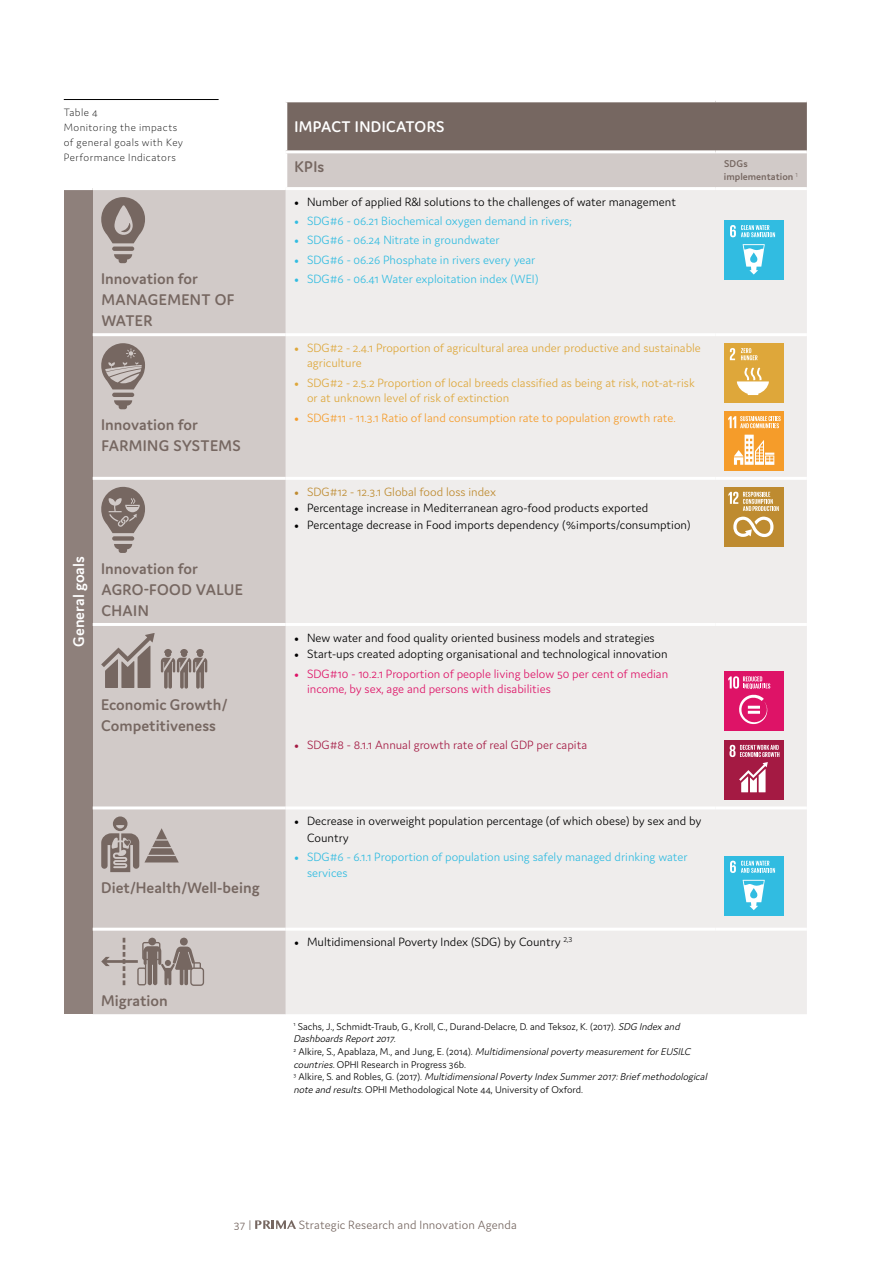
<style>
.page{position:relative;width:893px;height:1263px;background:#fff}
.page>*{position:absolute;margin:0;border:0;box-sizing:border-box;transform-origin:0 0}
.t1{font:600 16.5px/21px "Domus";color:#766761}
.t2{font:600 16.5px "Domus";letter-spacing:.025em;color:#fff}
.t3{font:600 16.5px "Domus";color:#fff}
.t4{font:300 12.75px/16.5px "Domus";color:#000}
.t5{font:300 12.75px/15.3px "Domus";color:#31bce1}
.t6{font:300 12.75px/15.3px "Domus";color:#dea73a}
.t7{font:300 12.75px/15.3px "Domus";color:#de1367}
.t8{font:300 12.75px "Domus";color:#f59c2a}
.t9{font:300 12.75px "Domus";color:#a41a43}
.t10{font:300 12.75px "Domus";letter-spacing:.005em;color:#766761}
.t11{font:300 12.75px "Domus";color:#be8b30}
.t12{font:200 11.25px/15px "Domus";letter-spacing:.035em;color:#000}
.t13{font:300 10.5px/12.6px "Domus";color:#000}
.t14{font:600 10.5px/12.6px "Domus";color:#766761}
.s1{font-family:"Minion Pro";font-weight:400}
.s2{font-style:italic}
</style>
<div class="page">
<svg style="left:255px;top:1220px;width:41px;height:9px"></svg>
<div style="left:287px;top:102px;width:520px;height:48px;background:#766761"></div>
<div style="left:93px;top:153px;width:714px;height:861px;background:#d1cac8"></div>
<div style="left:65px;top:189px;width:28px;height:825px;background:#8e807b"></div>
<div style="left:286px;top:190px;width:521px;height:824px;background:#efedec"></div>
<hr style="left:286px;top:187px;width:429px;height:3px;background:#fff">
<hr style="left:715px;top:187px;width:92px;height:3px;background:#fff">
<hr style="left:93px;top:333px;width:193px;height:3px;background:#fff">
<hr style="left:286px;top:333px;width:429px;height:3px;background:#fff">
<hr style="left:715px;top:333px;width:92px;height:3px;background:#fff">
<hr style="left:93px;top:477px;width:193px;height:3px;background:#fff">
<hr style="left:286px;top:477px;width:429px;height:3px;background:#fff">
<hr style="left:715px;top:477px;width:92px;height:3px;background:#fff">
<hr style="left:93px;top:623px;width:193px;height:3px;background:#fff">
<hr style="left:286px;top:623px;width:429px;height:3px;background:#fff">
<hr style="left:715px;top:623px;width:92px;height:3px;background:#fff">
<hr style="left:93px;top:806px;width:193px;height:3px;background:#fff">
<hr style="left:286px;top:806px;width:429px;height:3px;background:#fff">
<hr style="left:715px;top:806px;width:92px;height:3px;background:#fff">
<hr style="left:93px;top:928px;width:193px;height:3px;background:#fff">
<hr style="left:286px;top:928px;width:429px;height:3px;background:#fff">
<hr style="left:715px;top:928px;width:92px;height:3px;background:#fff">
<hr style="left:284px;top:153px;width:3px;height:34px;background:#fff">
<hr style="left:63px;top:187px;width:30px;height:3px;background:#fff">
<hr style="left:93px;top:187px;width:193px;height:3px;background:#fff">
<svg style="left:101px;top:197px;width:44px;height:66px;background:#a29793"></svg>
<div style="left:724px;top:220px;width:59px;height:60px;background:#31bce1"></div>
<svg style="left:743px;top:244px;width:22px;height:31px"></svg>
<svg style="left:730px;top:225px;width:45px;height:12px"></svg>
<svg style="left:101px;top:343px;width:44px;height:66px;background:#a59b97"></svg>
<div style="left:724px;top:343px;width:59px;height:60px;background:#dea73a"></div>
<svg style="left:730px;top:348px;width:5px;height:12px"></svg>
<svg style="left:737px;top:368px;width:32px;height:27px"></svg>
<svg style="left:741px;top:348px;width:17px;height:12px"></svg>
<div style="left:724px;top:411px;width:59px;height:60px;background:#f59c2a"></div>
<svg style="left:734px;top:435px;width:40px;height:30px"></svg>
<svg style="left:728px;top:416px;width:53px;height:12px"></svg>
<svg style="left:101px;top:486px;width:44px;height:67px;background:#a09490"></svg>
<div style="left:724px;top:487px;width:59px;height:59px;background:#be8b30"></div>
<svg style="left:733px;top:517px;width:40px;height:20px"></svg>
<svg style="left:728px;top:492px;width:51px;height:19px"></svg>
<svg style="left:101px;top:633px;width:54px;height:55px;background:#a69b97"></svg>
<svg style="left:161px;top:649px;width:46px;height:40px;background:#a19692"></svg>
<div style="left:724px;top:740px;width:59px;height:59px;background:#a41a43"></div>
<svg style="left:729px;top:745px;width:50px;height:47px"></svg>
<svg style="left:101px;top:816px;width:78px;height:56px;background:#afa5a2"></svg>
<svg style="left:101px;top:938px;width:103px;height:48px;background:#b3a9a6"></svg>
<hr style="left:64px;top:99px;width:155px;height:1px;background:#000">
<div style="left:724px;top:671px;width:59px;height:60px;background:#de1367"></div>
<svg style="left:728px;top:676px;width:42px;height:48px"></svg>
<div style="left:724px;top:856px;width:59px;height:59px;background:#31bce1"></div>
<svg style="left:743px;top:880px;width:22px;height:30px"></svg>
<svg style="left:730px;top:861px;width:45px;height:12px"></svg>
<p class="t12" style="left:64px;top:104px;width:121px">Table 4<br>Monitoring the impacts of general goals with Key<br>Performance Indicators</p>
<p class="t1" style="left:101px;top:268px;width:135px">Innovation for<br>MANAGEMENT OF<br>WATER</p>
<p class="t1" style="left:101px;top:414px;width:141px">Innovation for<br>FARMING SYSTEMS</p>
<p class="t3" style="left:70px;top:647px;width:92px;rotate:-90deg">General goals</p>
<p class="t1" style="left:101px;top:558px;width:143px">Innovation for<br>AGRO-FOOD VALUE<br>CHAIN</p>
<p class="t1" style="left:101px;top:693px;width:128px">Economic Growth/<br>Competitiveness</p>
<p class="t1" style="left:101px;top:877px;width:160px">Diet/Health/Well-being</p>
<p class="t1" style="left:101px;top:990px;width:68px">Migration</p>
<p class="t2" style="left:294px;top:117px;width:151px">IMPACT INDICATORS</p>
<p class="t1" style="left:294px;top:155px;width:31px">KPIs</p>
<p class="t14" style="left:724px;top:158px;width:75px">SDGs implementation <sup>1</sup></p>
<p class="t4" style="left:294px;top:193px;width:383px"><span class="s1">•</span> Number of applied R&amp;I solutions to the challenges of water management</p>
<p class="t5" style="left:294px;top:213px;width:279px"><span class="s1">•</span> SDG#6 - 06.21 Biochemical oxygen demand in rivers;</p>
<p class="t5" style="left:294px;top:232px;width:207px"><span class="s1">•</span> SDG#6 - 06.24 Nitrate in groundwater</p>
<p class="t5" style="left:294px;top:252px;width:243px"><span class="s1">•</span> SDG#6 - 06.26 Phosphate in rivers every year</p>
<p class="t5" style="left:294px;top:271px;width:246px"><span class="s1">•</span> SDG#6 - 06.41 Water exploitation index (WEI)</p>
<p class="t6" style="left:307px;top:340px;width:395px;text-indent:-13px"><span class="s1">•</span> SDG#2 - 2.4.1 Proportion of agricultural area under productive and sustainable agriculture</p>
<p class="t6" style="left:307px;top:375px;width:389px;text-indent:-13px"><span class="s1">•</span> SDG#2 - 2.5.2 Proportion of local breeds classified as being at risk, not-at-risk or at unknown level of risk of extinction</p>
<p class="t8" style="left:294px;top:410px;width:383px"><span class="s1">•</span> SDG#11 - 11.3.1 Ratio of land consumption rate to population growth rate.</p>
<p class="t11" style="left:294px;top:484px;width:203px"><span class="s1">•</span> SDG#12 - 12.3.1 Global food loss index</p>
<p class="t4" style="left:294px;top:499px;width:355px"><span class="s1">•</span> Percentage increase in Mediterranean agro-food products exported</p>
<p class="t4" style="left:294px;top:516px;width:398px"><span class="s1">•</span> Percentage decrease in Food imports dependency (%imports/consumption)</p>
<p class="t4" style="left:294px;top:629px;width:362px"><span class="s1">•</span> New water and food quality oriented business models and strategies</p>
<p class="t4" style="left:294px;top:646px;width:375px"><span class="s1">•</span> Start-ups created adopting organisational and technological innovation</p>
<p class="t7" style="left:307px;top:666px;width:363px;text-indent:-13px"><span class="s1">•</span> SDG#10 - 10.2.1 Proportion of people living below 50 per cent of median income, by sex, age and persons with disabilities</p>
<p class="t9" style="left:294px;top:737px;width:294px"><span class="s1">•</span> SDG#8 - 8.1.1 Annual growth rate of real GDP per capita</p>
<p class="t4" style="left:307px;top:813px;width:396px;text-indent:-13px"><span class="s1">•</span> Decrease in overweight population percentage (of which obese) by sex and by<br>Country</p>
<p class="t5" style="left:307px;top:849px;width:382px;text-indent:-13px"><span class="s1">•</span> SDG#6 - 6.1.1 Proportion of population using safely managed drinking water services</p>
<p class="t4" style="left:294px;top:934px;width:280px"><span class="s1">•</span> Multidimensional Poverty Index (SDG) by Country <sup>2,3</sup></p>
<p class="t13" style="left:293px;top:1020px;width:417px"><sup>1</sup> Sachs, J., Schmidt-Traub, G., Kroll, C., Durand-Delacre, D. and Teksoz, K. (2017). <span class="s2">SDG Index and DashboardsReport2017</span>.<br><sup>2</sup> A l k i re , S . , A p a b l a z a , M . , a n d J u n g , E . ( 2 0 1 4 ) . <span class="s2">Multidimensionalpoverty measurementforEUSILC countries.</span>OPHI Research in Progress 36b.<br><sup>3</sup> A l k i re , S . a n d R o b l e s , G . ( 2 0 1 7 ) . <span class="s2">MultidimensionalPoverty Index Summer2017:Brief methodological note and results</span>. OPHI Methodological Note 44, University of Oxford.</p>
<p class="t10" style="left:234px;top:1218px;width:20px">37 |</p>
<p class="t10" style="left:299px;top:1218px;width:220px">Strategic Research and Innovation Agenda</p>
</div>
